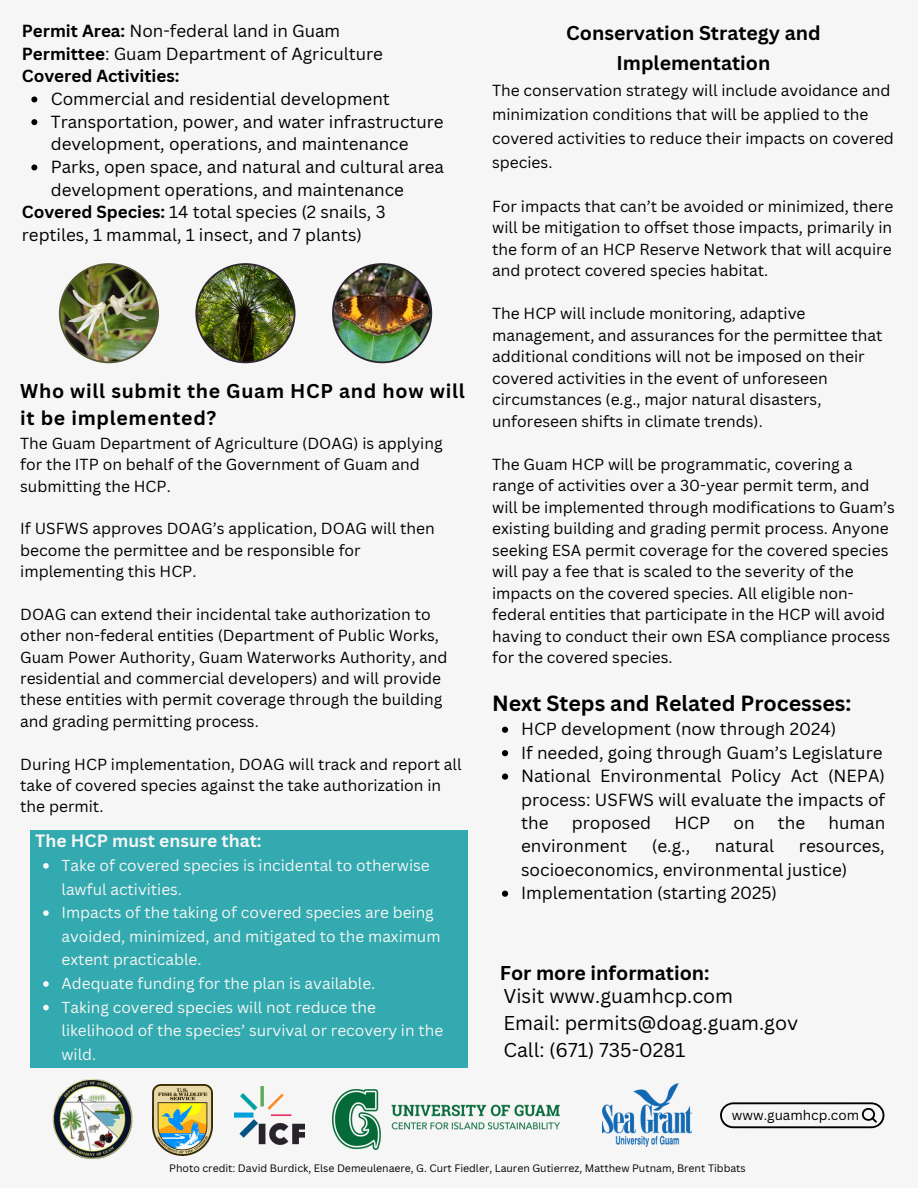
<style>
.page{position:relative;width:918px;height:1188px;background:#f6f6f6}
.page>*{position:absolute;margin:0;border:0;box-sizing:border-box;transform-origin:0 0}
.t1{font:700 21.3px "Canva Sans";color:#000}
.t2{font:19.5px/27px "Canva Sans";color:#000}
.t3{font:700 19.5px/30px "Canva Sans";color:#000;text-align:center}
.t4{font:700 19.5px/27px "Canva Sans";letter-spacing:.035em;color:#000}
.t5{font:700 17.4px "Canva Sans";color:#f6f6f6}
.t6{font:17.1px/22.6px "Canva Sans";color:#000}
.t7{font:15.6px/21.5px "Canva Sans";color:#000}
.t8{font:15.45px/23.7px "Canva Sans";color:#f6f6f6}
.t9{font:13.5px "Canva Sans";color:#000}
.t10{font:10.5px "Canva Sans";color:#000}
.s1{font-weight:700}
</style>
<div class="page">
<svg style="left:502px;top:727px;width:6px;height:6px"></svg>
<svg style="left:502px;top:750px;width:6px;height:6px"></svg>
<svg style="left:502px;top:774px;width:6px;height:6px"></svg>
<svg style="left:502px;top:891px;width:6px;height:6px"></svg>
<div style="left:30px;top:830px;width:437px;height:238px;background:#32aaaf"></div>
<svg style="left:43px;top:863px;width:6px;height:6px"></svg>
<svg style="left:43px;top:910px;width:6px;height:6px"></svg>
<svg style="left:43px;top:981px;width:6px;height:6px"></svg>
<svg style="left:43px;top:1005px;width:6px;height:5px"></svg>
<img style="left:333px;top:1090px;width:227px;height:59px">
<img style="left:52px;top:1079px;width:81px;height:80px">
<img style="left:153px;top:1085px;width:59px;height:71px">
<img style="left:234px;top:1086px;width:70px;height:59px">
<img style="left:603px;top:1083px;width:89px;height:63px">
<svg style="left:720px;top:1102px;width:165px;height:26px"></svg>
<svg style="left:31px;top:96px;width:6px;height:6px"></svg>
<svg style="left:31px;top:119px;width:6px;height:6px"></svg>
<svg style="left:31px;top:164px;width:6px;height:6px"></svg>
<img style="left:59px;top:263px;width:100px;height:100px">
<img style="left:195px;top:263px;width:101px;height:100px">
<img style="left:332px;top:263px;width:100px;height:100px">
<p class="t6" style="left:22px;top:19px;width:363px"><span class="s1">Permit Area:</span> Non-federal land in Guam<br><span class="s1">Permittee</span>: Guam Department of Agriculture<br><span class="s1">Covered Activities:</span></p>
<p class="t6" style="left:51px;top:87px;width:395px">Commercial and residential development Transportation, power, and water infrastructure development, operations, and maintenance Parks, open space, and natural and cultural area development operations, and maintenance</p>
<p class="t6" style="left:22px;top:200px;width:365px"><span class="s1">Covered Species:</span> 14 total species (2 snails, 3 reptiles, 1 mammal, 1 insect, and 7 plants)</p>
<p class="t4" style="left:20px;top:377px;width:446px">Who will submit the Guam HCP and how will it be implemented?</p>
<p class="t7" style="left:20px;top:432px;width:424px">The Guam Department of Agriculture (DOAG) is applying for the ITP on behalf of the Government of Guam and submitting the HCP.</p>
<p class="t7" style="left:20px;top:518px;width:416px">If USFWS approves DOAG’s application, DOAG will then become the permittee and be responsible for implementing this HCP.</p>
<p class="t7" style="left:20px;top:603px;width:429px">DOAG can extend their incidental take authorization to other non-federal entities (Department of Public Works, Guam Power Authority, Guam Waterworks Authority, and residential and commercial developers) and will provide these entities with permit coverage through the building and grading permitting process.</p>
<p class="t7" style="left:20px;top:753px;width:443px">During HCP implementation, DOAG will track and report all take of covered species against the take authorization in the permit.</p>
<p class="t5" style="left:35px;top:829px;width:228px">The HCP must ensure that:</p>
<p class="t8" style="left:62px;top:853px;width:383px">Take of covered species is incidental to otherwise lawful activities.<br>Impacts of the taking of covered species are being avoided, minimized, and mitigated to the maximum extent practicable.<br>Adequate funding for the plan is available.<br>Taking covered species will not reduce the likelihood of the species’ survival or recovery in the wild.</p>
<p class="t3" style="left:566px;top:18px;width:256px">Conservation Strategy and<br>Implementation</p>
<p class="t7" style="left:492px;top:78px;width:403px;line-height:24px">The conservation strategy will include avoidance and minimization conditions that will be applied to the covered activities to reduce their impacts on covered species.</p>
<p class="t7" style="left:492px;top:195px;width:403px;text-align:justify">For impacts that can’t be avoided or minimized, there will be mitigation to offset those impacts, primarily in the form of an HCP Reserve Network that will acquire and protect covered species habitat.</p>
<p class="t7" style="left:492px;top:303px;width:392px">The HCP will include monitoring, adaptive management, and assurances for the permittee that additional conditions will not be imposed on their covered activities in the event of unforeseen circumstances (e.g., major natural disasters, unforeseen shifts in climate trends).</p>
<p class="t7" style="left:492px;top:453px;width:405px">The Guam HCP will be programmatic, covering a range of activities over a 30-year permit term, and will be implemented through modifications to Guam’s existing building and grading permit process. Anyone seeking ESA permit coverage for the covered species will pay a fee that is scaled to the severity of the impacts on the covered species. All eligible non&shy;federal entities that participate in the HCP will avoid having to conduct their own ESA compliance process for the covered species.</p>
<h1 class="t1" style="left:492px;top:688px;width:361px">Next Steps and Related Processes:</h1>
<p class="t6" style="left:521px;top:717px;width:365px;line-height:23.4px">HCP development (now through 2024)<br>If needed, going through Guam’s Legislature National Environmental Policy Act (NEPA) process: USFWS will evaluate the impacts of the</p>
<p class="t6" style="left:572px;top:811px;width:81px">proposed</p>
<p class="t6" style="left:674px;top:811px;width:37px">HCP</p>
<p class="t6" style="left:734px;top:811px;width:23px">on</p>
<p class="t6" style="left:778px;top:811px;width:29px">the</p>
<p class="t6" style="left:828px;top:811px;width:58px">human</p>
<p class="t6" style="left:521px;top:834px;width:108px">environment</p>
<p class="t6" style="left:652px;top:834px;width:40px">(e.g.,</p>
<p class="t6" style="left:715px;top:834px;width:61px">natural</p>
<p class="t6" style="left:521px;top:834px;width:365px;line-height:23.4px;text-indent:278px">resources, socioeconomics, environmental justice)<br>Implementation (starting 2025)</p>
<p class="t3" style="left:500px;top:957px;width:211px">For more information:</p>
<p class="t2" style="left:503px;top:982px;width:296px">Visit www.guamhcp.com<br>Email: permits@doag.guam.gov<br>Call: (671) 735-0281</p>
<p class="t9" style="left:732px;top:1106px;width:129px">www.guamhcp.com</p>
<p class="t10" style="left:169px;top:1161px;width:578px">Photo credit: David Burdick, Else Demeulenaere, G. Curt Fiedler, Lauren Gutierrez, Matthew Putnam, Brent Tibbats</p>
</div>
